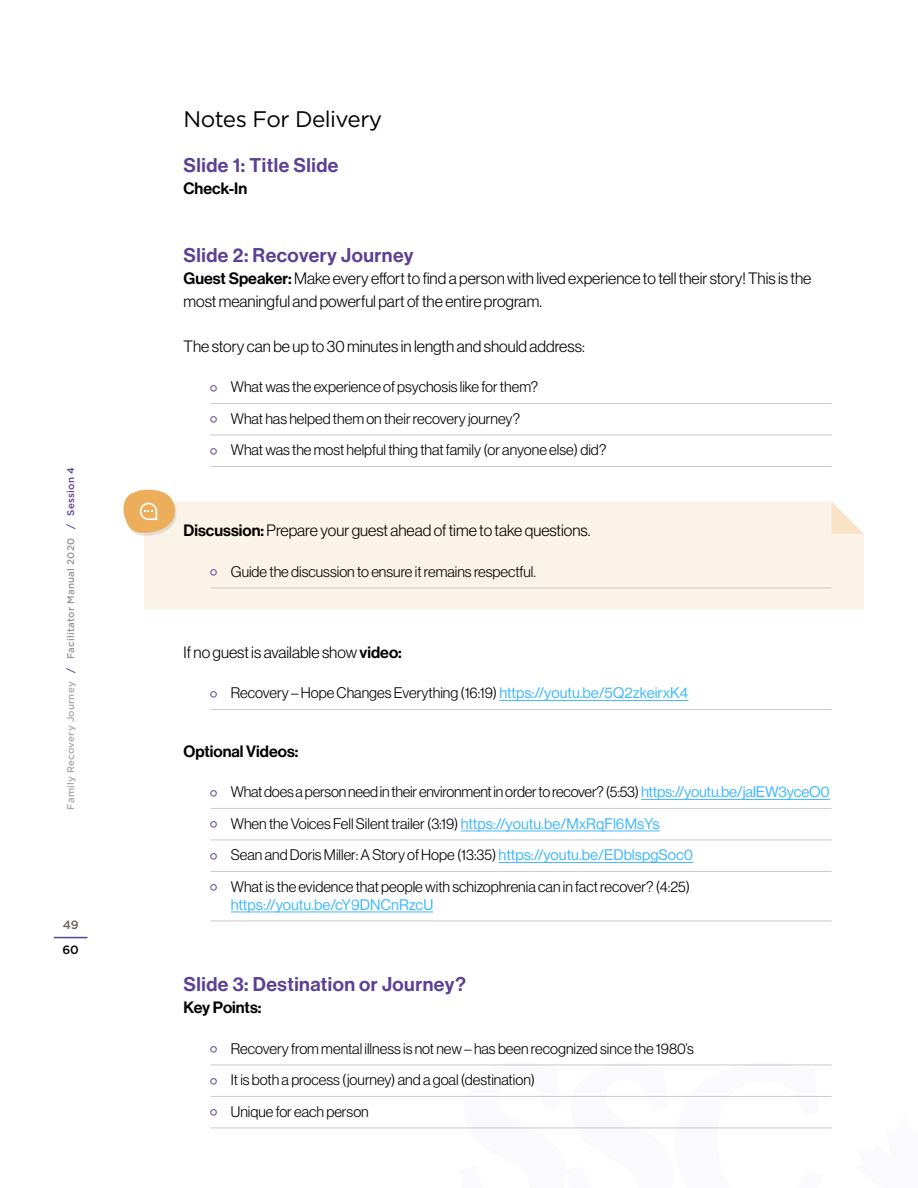
<style>
.page{position:relative;width:918px;height:1188px;background:#fff}
.page>*{position:absolute;margin:0;border:0;box-sizing:border-box;transform-origin:0 0}
.t1{font:22.5px "Gotham HTF";letter-spacing:-.025em;color:#000}
.t2{font:19.5px "N Haas Grotesk DS Pro 65 Md";letter-spacing:.025em;color:#5b4094}
.t3{font:16.2px/22.5px "N Haas Grotesk DS Pro 45 Lt";color:#000}
.t4{font:16.2px "N Haas Grotesk DS Pro 65 Md";color:#000}
.t5{font:15px/31.5px "N Haas Grotesk DS Pro 45 Lt";color:#000}
.t6{font:15px "N Haas Grotesk DS Pro 55 Rg";color:#40b8ff}
.t7{font:500 12px "Gotham HTF";color:#6c6361}
.t8{font:500 12px "Gotham HTF";color:#000}
.t9{font:500 9.75px "Gotham HTF";letter-spacing:.025em;color:#a7a9ac}
.s1{color:#5b4094}
.s2{color:#939598}
.s3{font-family:"N Haas Grotesk DS Pro 65 Md"}
.s4{font-family:"N Haas Grotesk DS Pro 55 Rg";color:#40b8ff}
</style>
<div class="page">
<hr style="left:54px;top:937px;width:33px;height:1px;background:#5b4094">
<svg style="left:459px;top:1064px;width:364px;height:64px"></svg>
<div style="left:144px;top:501px;width:720px;height:108px;background:#fcf3e8"></div>
<svg style="left:832px;top:501px;width:32px;height:33px"></svg>
<svg style="left:123px;top:490px;width:56px;height:46px"></svg>
<hr style="left:211px;top:403px;width:621px;height:1px;background:#cec9c8">
<hr style="left:211px;top:435px;width:621px;height:1px;background:#cec9c8">
<hr style="left:211px;top:466px;width:621px;height:1px;background:#cec9c8">
<hr style="left:211px;top:588px;width:621px;height:1px;background:#cec9c8">
<hr style="left:211px;top:709px;width:621px;height:1px;background:#cec9c8">
<hr style="left:499px;top:700px;width:189px;height:1px;background:#40b8ff">
<hr style="left:211px;top:808px;width:621px;height:1px;background:#cec9c8">
<hr style="left:641px;top:799px;width:189px;height:1px;background:#40b8ff">
<hr style="left:211px;top:840px;width:621px;height:1px;background:#cec9c8">
<hr style="left:461px;top:831px;width:199px;height:1px;background:#40b8ff">
<hr style="left:211px;top:871px;width:621px;height:1px;background:#cec9c8">
<hr style="left:499px;top:862px;width:194px;height:1px;background:#40b8ff">
<hr style="left:211px;top:921px;width:621px;height:1px;background:#cec9c8">
<hr style="left:231px;top:912px;width:202px;height:1px;background:#40b8ff">
<hr style="left:211px;top:1065px;width:621px;height:1px;background:#cec9c8">
<hr style="left:211px;top:1096px;width:621px;height:1px;background:#cec9c8">
<hr style="left:211px;top:1128px;width:621px;height:1px;background:#cec9c8">
<svg style="left:211px;top:570px;width:14px;height:6px"></svg>
<p class="t9" style="left:65px;top:810px;width:343px;rotate:-90deg">Family Recovery Journey <span class="s1">/</span> <span class="s2">Facilitator Manual 2020</span> <span class="s1">/ Session 4</span></p>
<p class="t7" style="left:63px;top:918px;width:17px">49</p>
<p class="t8" style="left:62px;top:943px;width:18px">60</p>
<h1 class="t1" style="left:184px;top:107px;width:200px">Notes For Delivery</h1>
<h2 class="t2" style="left:184px;top:154px;width:156px">Slide 1: Title Slide</h2>
<p class="t4" style="left:184px;top:179px;width:65px">Check-In</p>
<h2 class="t2" style="left:184px;top:244px;width:231px">Slide 2: Recovery Journey</h2>
<p class="t3" style="left:184px;top:268px;width:629px"><span class="s3">Guest Speaker:</span> Make every effort to find a person with lived experience to tell their story! This is the most meaningful and powerful part of the entire program.</p>
<p class="t3" style="left:184px;top:335px;width:403px">The story can be up to 30 minutes in length and should address:</p>
<p class="t5" style="left:231px;top:371px;width:377px">What was the experience of psychosis like for them?<br>What has helped them on their recovery journey?<br>What was the most helpful thing that family (or anyone else) did?</p>
<p class="t3" style="left:184px;top:520px;width:408px"><span class="s3">Discussion:</span> Prepare your guest ahead of time to take questions.</p>
<p class="t5" style="left:231px;top:556px;width:307px">Guide the discussion to ensure it remains respectful.</p>
<p class="t3" style="left:184px;top:641px;width:220px">If no guest is available show <span class="s3">video:</span></p>
<p class="t5" style="left:231px;top:677px;width:459px">Recovery – Hope Changes Everything (16:19) <span class="s4">https://youtu.be/5Q2zkeirxK4</span></p>
<p class="t4" style="left:184px;top:742px;width:116px">Optional Videos:</p>
<p class="t5" style="left:231px;top:776px;width:601px">What does a person need in their environment in order to recover? (5:53) <span class="s4">https://youtu.be/jaIEW3yceO0<br></span>When the Voices Fell Silent trailer (3:19) <span class="s4">https://youtu.be/MxRqFl6MsYs<br></span>Sean and Doris Miller: A Story of Hope (13:35) <span class="s4">https://youtu.be/EDblspgSoc0<br></span>What is the evidence that people with schizophrenia can in fact recover? (4:25)</p>
<p class="t6" style="left:231px;top:896px;width:204px">https://youtu.be/cY9DNCnRzcU</p>
<h2 class="t2" style="left:184px;top:973px;width:284px">Slide 3: Destination or Journey?</h2>
<p class="t4" style="left:184px;top:998px;width:79px">Key Points:</p>
<p class="t5" style="left:231px;top:1033px;width:464px">Recovery from mental illness is not new – has been recognized since the 1980’s<br>It is both a process (journey) and a goal (destination)<br>Unique for each person</p>
</div>
